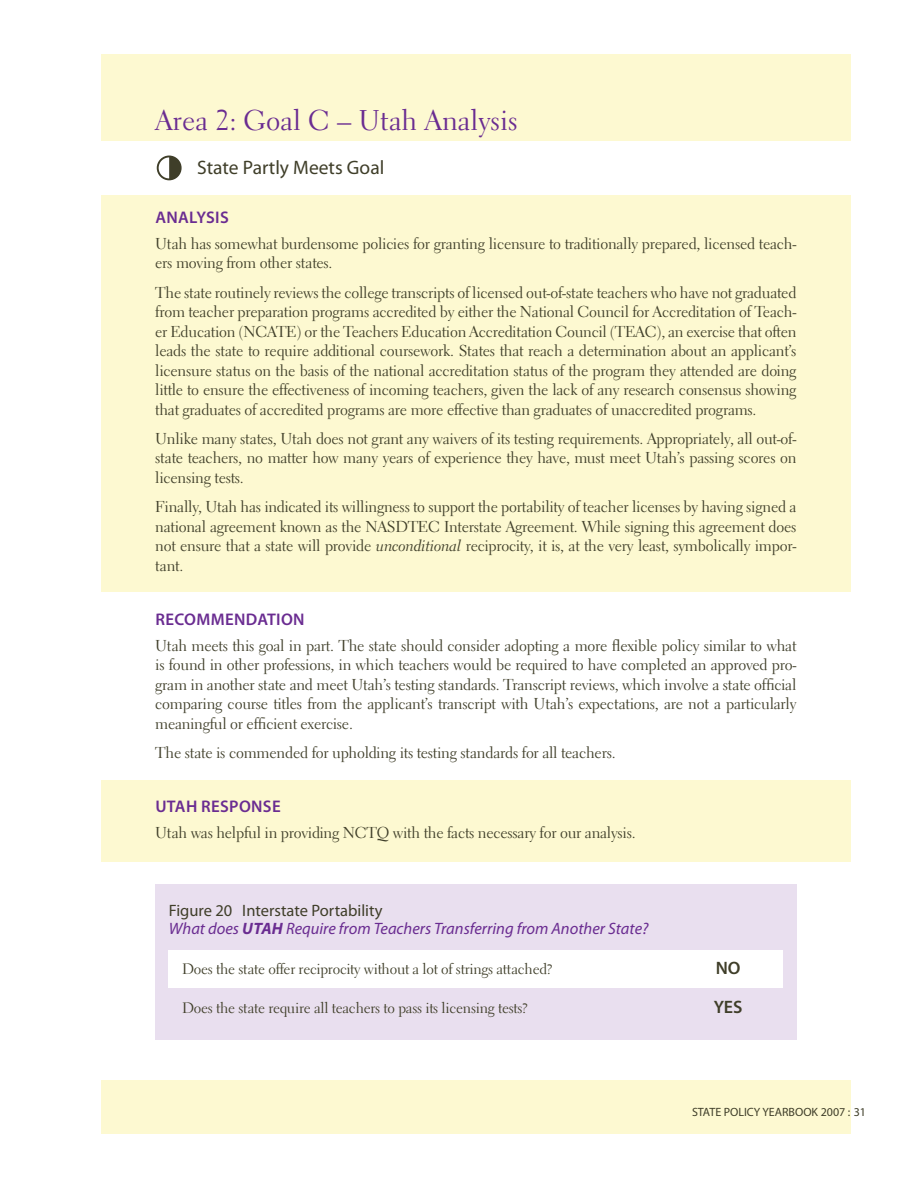
<style>
.page{position:relative;width:918px;height:1188px;background:#fff}
.page>*{position:absolute;margin:0;border:0;box-sizing:border-box;transform-origin:0 0}
.t1{font:28.5px "Electra LH";color:#6a2c91}
.t2{font:19.5px "Myriad Pro";color:#3f3e29}
.t3{font:600 18px "Myriad Pro";color:#3f3e29}
.t4{font:600 16.8px "Myriad Pro";letter-spacing:.02em;color:#6a2c91}
.t5{font:italic 16.5px "Myriad Pro";color:#6a2c91}
.t6{font:16.5px/18px "Myriad Pro";color:#3f3e29}
.t7{font:15.75px/19.5px "Electra LH";letter-spacing:-.015em;color:#3f3e29;text-align:justify}
.t8{font:15px "Electra LH";letter-spacing:-.015em;color:#3f3e29}
.t9{font:12px "Myriad";color:#3f3e29}
.s1{font-family:"Electra LH Cursive"}
.s2{font-style:italic;color:#6a2c91}
.s3{font-weight:700;font-style:italic;color:#6a2c91}
</style>
<div class="page">
<div style="left:101px;top:54px;width:749px;height:1080px;background:#fdf9d1"></div>
<div style="left:6px;top:141px;width:904px;height:53px;background:#fff"></div>
<div style="left:57px;top:863px;width:823px;height:217px;background:#fff"></div>
<div style="left:63px;top:593px;width:817px;height:187px;background:#fff"></div>
<div style="left:158px;top:157px;width:22px;height:22px;background:#3f3e29;border-radius:50%"></div>
<div style="left:157px;top:156px;width:25px;height:24px;border:3px solid #3f3e29;border-radius:50%"></div>
<svg style="left:159px;top:157px;width:10px;height:21px"></svg>
<div style="left:155px;top:884px;width:641px;height:156px;background:#e9dfef"></div>
<svg style="left:169px;top:951px;width:614px;height:37px"></svg>
<h1 class="t1" style="left:155px;top:103px;width:364px">Area 2: Goal C – Utah Analysis</h1>
<p class="t2" style="left:197px;top:156px;width:189px">State Partly Meets Goal</p>
<p class="t4" style="left:155px;top:206px;width:73px">ANALYSIS</p>
<p class="t7" style="left:155px;top:234px;width:643px">Utah has somewhat burdensome policies for granting licensure to traditionally prepared, licensed teach&shy;ers moving from other states.</p>
<p class="t7" style="left:155px;top:283px;width:643px">The state routinely reviews the college transcripts of licensed out-of-state teachers who have not graduated from teacher preparation programs accredited by either the National Council for Accreditation of Teach&shy;er Education (NCATE) or the Teachers Education Accreditation Council (TEAC), an exercise that often leads the state to require additional coursework. States that reach a determination about an applicant’s licensure status on the basis of the national accreditation status of the program they attended are doing little to ensure the effectiveness of incoming teachers, given the lack of any research consensus showing that graduates of accredited programs are more effective than graduates of unaccredited programs.</p>
<p class="t7" style="left:155px;top:429px;width:643px">Unlike many states, Utah does not grant any waivers of its testing requirements. Appropriately, all out-of&shy;state teachers, no matter how many years of experience they have, must meet Utah’s passing scores on licensing tests.</p>
<p class="t7" style="left:155px;top:497px;width:643px">Finally, Utah has indicated its willingness to support the portability of teacher licenses by having signed a national agreement known as the NASDTEC Interstate Agreement. While signing this agreement does not ensure that a state will provide <span class="s1">unconditional</span> reciprocity, it is, at the very least, symbolically impor&shy;tant.</p>
<p class="t4" style="left:155px;top:608px;width:148px">RECOMMENDATION</p>
<p class="t7" style="left:155px;top:636px;width:643px">Utah meets this goal in part. The state should consider adopting a more flexible policy similar to what is found in other professions, in which teachers would be required to have completed an approved pro&shy;gram in another state and meet Utah’s testing standards. Transcript reviews, which involve a state official comparing course titles from the applicant’s transcript with Utah’s expectations, are not a particularly meaningful or efficient exercise.</p>
<p class="t7" style="left:155px;top:743px;width:462px">The state is commended for upholding its testing standards for all teachers.</p>
<p class="t4" style="left:155px;top:796px;width:127px">UTAH RESPONSE</p>
<p class="t7" style="left:155px;top:823px;width:482px">Utah was helpful in providing NCTQ with the facts necessary for our analysis.</p>
<p class="t6" style="left:169px;top:902px;width:215px">Figure 20 Interstate Portability<br><span class="s2">What does</span> <span class="s3">UTAH</span></p>
<p class="t5" style="left:286px;top:919px;width:364px">Require from Teachers Transferring from Another State?</p>
<p class="t8" style="left:182px;top:960px;width:372px">Does the state offer reciprocity without a lot of strings attached?</p>
<p class="t3" style="left:716px;top:957px;width:26px">NO</p>
<p class="t8" style="left:182px;top:998px;width:347px">Does the state require all teachers to pass its licensing tests?</p>
<p class="t3" style="left:714px;top:995px;width:29px">YES</p>
<p class="t9" style="left:692px;top:1106px;width:168px">STATE POLICY YEARBOOK 2007 : 31</p>
</div>
